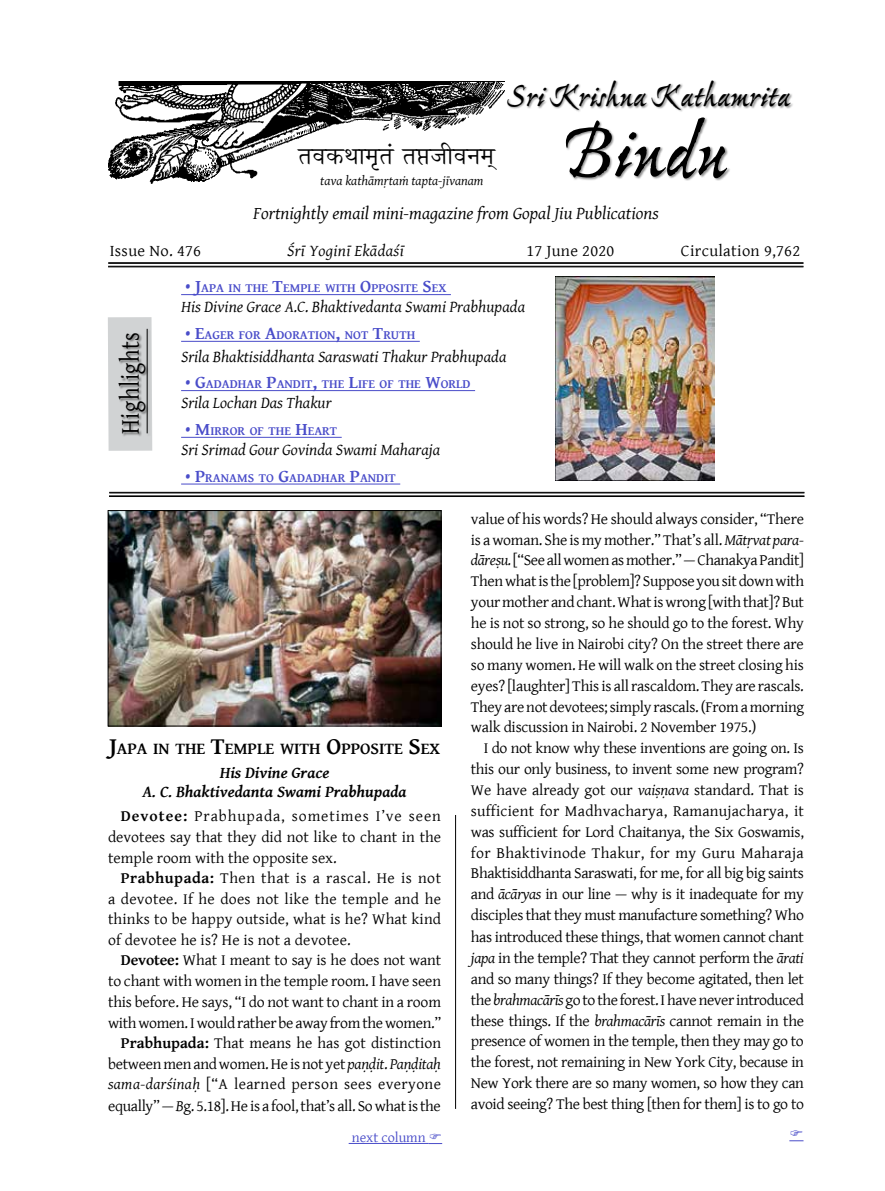
<style>
.page{position:relative;width:885px;height:1191px;background:#fff}
.page>*{position:absolute;margin:0;border:0;box-sizing:border-box;transform-origin:0 0}
.t1{font:700 81px "Ex Ponto Pro";letter-spacing:-.01em;color:#000}
.t2{font:700 33.9px "Ex Ponto Pro";letter-spacing:-.01em;color:#000}
.t3{font:27px "Gentium Basic";letter-spacing:.025em;color:#000;scale:.84 1}
.t4{font:21px "Shobhika";color:#000}
.t5{font:italic 18px "Gentium Basic";color:#000}
.t6{font:700 16.8px "Gentium Basic";letter-spacing:-.005em;color:#000}
.t7{font:italic 16.5px "Gentium Basic";color:#000}
.t8{font:italic 700 16.5px/18.8px "Gentium Basic";color:#000;text-align:center}
.t9{font:16.5px "Gentium Basic";letter-spacing:.02em;color:#000}
.t10{font:italic 16.5px "Gentium Basic";letter-spacing:.02em;color:#000}
.t11{font:15.75px/20.9px "Gentium Basic";letter-spacing:-.01em;color:#000;text-align:justify}
.t12{font:14.25px "Gentium Basic";color:#494cc9}
.t13{font:italic 13.5px "Gentium Basic";color:#000}
.t14{font:700 12.6px "Gentium Basic";color:#494cc9}
.s1{font-style:inherit}
.s2{font-size:18px}
.s3{font-size:24px}
.s4{font-weight:700}
.s5{font-style:italic}
</style>
<div class="page">
<img style="left:108px;top:81px;width:396px;height:102px">
<div style="left:507px;top:80px;width:287px;height:32px;background:#000;opacity:.45"></div>
<div style="left:565px;top:118px;width:165px;height:63px;background:#000;opacity:.45"></div>
<svg style="left:108px;top:317px;width:44px;height:134px;background:#d2d4d5"></svg>
<div style="left:146px;top:328px;width:5px;height:108px;background:#cacccd"></div>
<hr style="left:147px;top:329px;width:1px;height:104px;background:#000">
<div style="left:118px;top:332px;width:31px;height:105px;background:#000;opacity:.45"></div>
<hr style="left:108px;top:263px;width:695px;height:1px;background:#000">
<hr style="left:108px;top:262px;width:695px;height:1px;background:#000">
<hr style="left:108px;top:267px;width:695px;height:1px;background:#000">
<hr style="left:108px;top:266px;width:695px;height:1px;background:#000">
<hr style="left:109px;top:493px;width:695px;height:1px;background:#000">
<hr style="left:109px;top:492px;width:695px;height:1px;background:#000">
<hr style="left:109px;top:496px;width:695px;height:1px;background:#000">
<hr style="left:109px;top:495px;width:695px;height:1px;background:#000">
<hr style="left:181px;top:294px;width:270px;height:1px;background:#494cc9">
<hr style="left:181px;top:341px;width:239px;height:1px;background:#494cc9">
<hr style="left:181px;top:390px;width:294px;height:1px;background:#494cc9">
<hr style="left:181px;top:437px;width:160px;height:1px;background:#494cc9">
<hr style="left:181px;top:483px;width:219px;height:1px;background:#494cc9">
<hr style="left:455px;top:815px;width:1px;height:294px;background:#000">
<hr style="left:348px;top:1143px;width:80px;height:1px;background:#494cc9">
<img style="left:110px;top:512px;width:329px;height:212px">
<div style="left:108px;top:510px;width:333px;height:216px;border:1px solid #000"></div>
<img style="left:556px;top:276px;width:158px;height:205px">
<svg style="left:428px;top:1143px;width:14px;height:1px"></svg>
<svg style="left:789px;top:1140px;width:14px;height:1px"></svg>
<h3 class="t4" style="left:298px;top:145px;width:201px">तवकथामृतं तप्तजीवनम्</h3>
<p class="t13" style="left:320px;top:170px;width:165px">tava kathāmṛtaṁ tapta-jīvanam</p>
<h2 class="t2" style="left:507px;top:74px;width:284px">Sri Krishna Kathamrita</h2>
<h1 class="t1" style="left:561px;top:102px;width:167px">Bindu</h1>
<p class="t5" style="left:253px;top:199px;width:407px">Fortnightly email mini-magazine from Gopal Jiu Publications</p>
<p class="t9" style="left:110px;top:239px;width:93px">Issue No. 476</p>
<p class="t10" style="left:287px;top:239px;width:118px">Śrī Yoginī Ekādaśī</p>
<p class="t9" style="left:526px;top:239px;width:89px">17 June 2020</p>
<p class="t9" style="left:681px;top:239px;width:121px">Circulation <span class="s1">9,762</span></p>
<h3 class="t3" style="left:110px;top:434px;width:123px;rotate:-90deg">Highlights</h3>
<p class="t14" style="left:185px;top:279px;width:262px"><span class="s2">• J</span>APA IN THE <span class="s2">T</span>EMPLE WITH <span class="s2">O</span>PPOSITE <span class="s2">S</span>EX</p>
<p class="t7" style="left:181px;top:295px;width:345px">His Divine Grace A.C. Bhaktivedanta Swami Prabhupada</p>
<p class="t14" style="left:185px;top:325px;width:231px"><span class="s2">• E</span>AGER FOR <span class="s2">A</span>DORATION<span class="s2">,</span> NOT <span class="s2">T</span>RUTH</p>
<p class="t7" style="left:181px;top:344px;width:327px">Srila Bhaktisiddhanta Saraswati Thakur Prabhupada</p>
<p class="t14" style="left:185px;top:375px;width:286px"><span class="s2">• G</span>ADADHAR <span class="s2">P</span>ANDIT<span class="s2">,</span> THE <span class="s2">L</span>IFE OF THE <span class="s2">W</span>ORLD</p>
<p class="t7" style="left:181px;top:391px;width:152px">Srila Lochan Das Thakur</p>
<p class="t14" style="left:185px;top:421px;width:153px"><span class="s2">• M</span>IRROR OF THE <span class="s2">H</span>EART</p>
<p class="t7" style="left:181px;top:437px;width:261px">Sri Srimad Gour Govinda Swami Maharaja</p>
<p class="t14" style="left:185px;top:468px;width:212px"><span class="s2">• P</span>RANAMS TO <span class="s2">G</span>ADADHAR <span class="s2">P</span>ANDIT</p>
<p class="t6" style="left:109px;top:736px;width:332px"><span class="s3">J</span>APA IN THE <span class="s3">T</span>EMPLE WITH <span class="s3">O</span>PPOSITE <span class="s3">S</span>EX</p>
<p class="t8" style="left:142px;top:762px;width:265px">His Divine Grace<br>A. C. Bhaktivedanta Swami Prabhupada</p>
<p class="t11" style="left:108px;top:805px;width:334px;text-indent:13px"><span class="s4">Devotee:</span> Prabhupada, sometimes I’ve seen devotees say that they did not like to chant in the temple room with the opposite sex.</p>
<p class="t11" style="left:108px;top:867px;width:334px;text-indent:13px"><span class="s4">Prabhupada:</span> Then that is a rascal. He is not a devotee. If he does not like the temple and he thinks to be happy outside, what is he? What kind of devotee he is? He is not a devotee.</p>
<p class="t11" style="left:108px;top:949px;width:334px;text-align:right"><span class="s4">Devotee:</span> What I meant to say is he does not want to chant with women in the temple room. I have seen this before. He says, “I do not want to chant in a room with women. I would rather be away from the women.” <span class="s4">Prabhupada:</span> That means he has got distinction between men and women. He is not yet <span class="s5">paṇḍit</span>. <span class="s5">Paṇḍitaḥ sama-darśinaḥ</span> [“A learned person sees everyone equally” — <span class="s5">B</span>g. 5.18]. He is a fool, that’s all. So what is the</p>
<p class="t12" style="left:352px;top:1126px;width:75px">next column</p>
<p class="t11" style="left:471px;top:508px;width:334px">value of his words? He should always consider, “There is a woman. She is my mother.” That’s all. <span class="s5">Mātṛvat para&shy;dāreṣu.</span> [“See all women as mother.” — Chanakya Pandit] Then what is the [problem]? Suppose you sit down with your mother and chant. What is wrong [with that]? But he is not so strong, so he should go to the forest. Why should he live in Nairobi city? On the street there are so many women. He will walk on the street closing his eyes? [laughter] This is all rascaldom. They are rascals.<br>They are not devotees; simply rascals. (From a morning walk discussion in Nairobi. 2 November 1975.)</p>
<p class="t11" style="left:471px;top:737px;width:334px;text-indent:13px">I do not know why these inventions are going on. Is this our only business, to invent some new program?<br>We have already got our <span class="s5">vaiṣṇava</span> standard. That is sufficient for Madhvacharya, Ramanujacharya, it was sufficient for Lord Chaitanya, the Six Goswamis, for Bhaktivinode Thakur, for my Guru Maharaja Bhaktisiddhanta Saraswati, for me, for all big big saints and <span class="s5">ācāryas</span> in our line — why is it inadequate for my disciples that they must manufacture something? Who has introduced these things, that women cannot chant <span class="s5">japa</span> in the temple? That they cannot perform the <span class="s5">ārati </span>and so many things? If they become agitated, then let the <span class="s5">brahmacārīs</span> go to the forest. I have never introduced these things. If the <span class="s5">brahmacārīs</span> cannot remain in the presence of women in the temple, then they may go to the forest, not remaining in New York City, because in New York there are so many women, so how they can avoid seeing? The best thing [then for them] is to go to</p>
</div>
